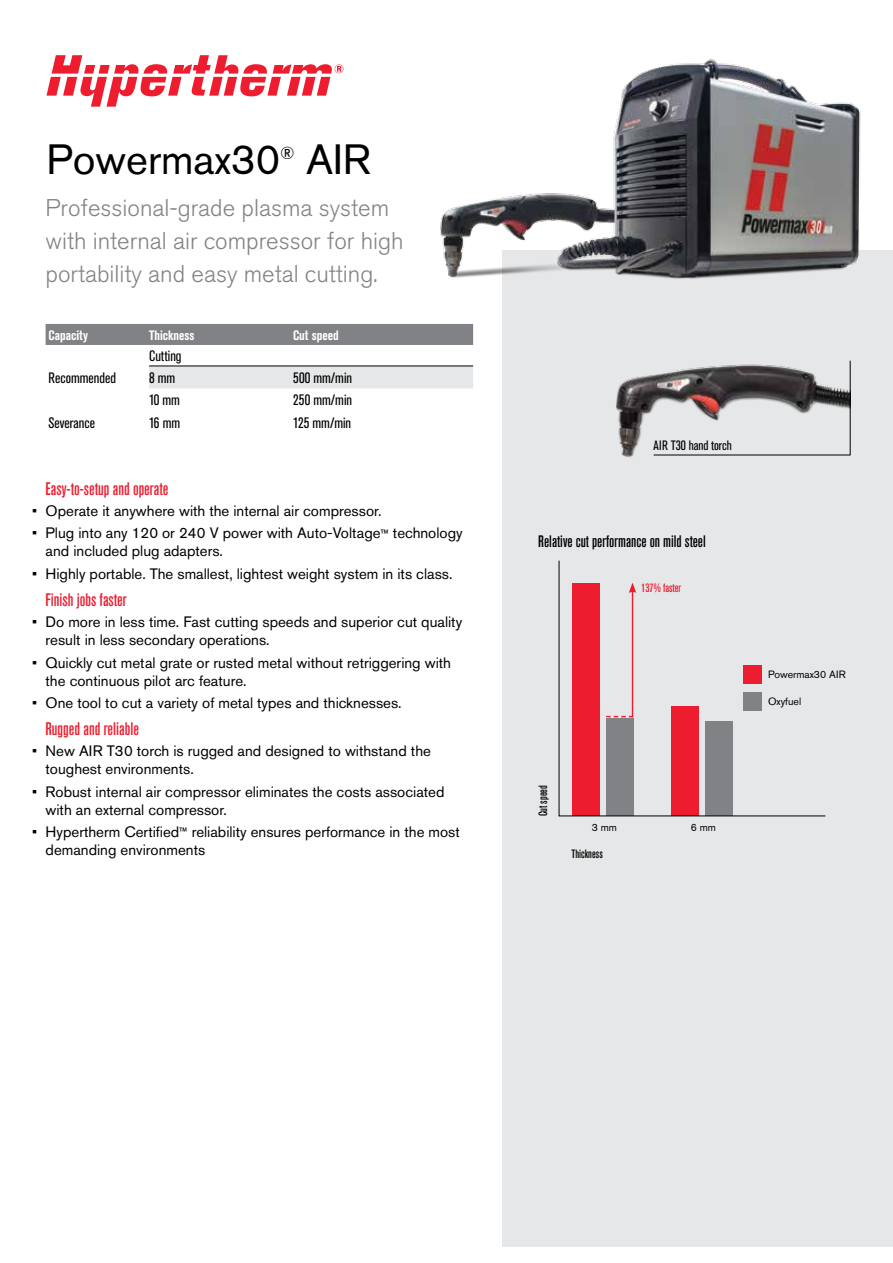
<style>
.page{position:relative;width:893px;height:1263px;background:#fff}
.page>*{position:absolute;margin:0;border:0;box-sizing:border-box;transform-origin:0 0}
.t1{font:42px "Akzidenz Grotesk Pro";color:#000}
.t2{font:300 24px/33px "Akzidenz Grotesk Pro";color:#808285}
.t3{font:500 condensed 18px "Akzidenz Grotesk Pro";color:#ed1c2e}
.t4{font:17.4px "Akzidenz Grotesk Pro";color:#000}
.t5{font:500 condensed 16.5px "Akzidenz Grotesk Pro";color:#000}
.t6{font:15px/18px "Akzidenz Grotesk Pro";color:#000}
.t7{font:condensed 15px "Akzidenz Grotesk Pro";color:#000}
.t8{font:700 condensed 13.5px "Akzidenz Grotesk Pro";color:#fff}
.t9{font:condensed 13.5px "Akzidenz Grotesk Pro";letter-spacing:-.01em;color:#000}
.t10{font:500 condensed 12px "Akzidenz Grotesk Pro";color:#000}
.t11{font:500 condensed 12px "Akzidenz Grotesk Pro";color:#ed1c2e}
.t12{font:10.5px "Akzidenz Grotesk Pro";color:#000}
.s1{font-size:12px}
</style>
<div class="page">
<div style="left:502px;top:250px;width:391px;height:996px;background:#e6e7e8"></div>
<div style="left:46px;top:324px;width:427px;height:21px;background:#808285"></div>
<div style="left:149px;top:367px;width:324px;height:21px;background:#e6e7e8"></div>
<hr style="left:149px;top:366px;width:144px;height:1px;background:#000">
<hr style="left:293px;top:366px;width:180px;height:1px;background:#000">
<svg style="left:46px;top:55px;width:298px;height:52px"></svg>
<img style="left:440px;top:59px;width:421px;height:220px">
<img style="left:616px;top:360px;width:234px;height:97px">
<hr style="left:654px;top:455px;width:196px;height:1px;background:#000">
<hr style="left:850px;top:361px;width:1px;height:94px;background:#000">
<svg style="left:558px;top:560px;width:268px;height:257px"></svg>
<h1 class="t1" style="left:46px;top:132px;width:235px">Powermax30</h1>
<p class="t4" style="left:280px;top:141px;width:16px">®</p>
<h1 class="t1" style="left:306px;top:132px;width:66px">AIR</h1>
<h2 class="t2" style="left:46px;top:191px;width:360px">Professional-grade plasma system with internal air compressor for high portability and easy metal cutting.</h2>
<p class="t8" style="left:49px;top:326px;width:41px">Capacity</p>
<p class="t8" style="left:149px;top:326px;width:47px">Thickness</p>
<p class="t8" style="left:293px;top:326px;width:47px">Cut speed</p>
<p class="t7" style="left:149px;top:346px;width:34px">Cutting</p>
<p class="t7" style="left:49px;top:368px;width:69px">Recommended</p>
<p class="t7" style="left:149px;top:368px;width:28px">8 mm</p>
<p class="t7" style="left:293px;top:368px;width:61px">500 mm/min</p>
<p class="t7" style="left:149px;top:390px;width:32px">10 mm</p>
<p class="t7" style="left:293px;top:390px;width:61px">250 mm/min</p>
<p class="t7" style="left:49px;top:413px;width:48px">Severance</p>
<p class="t7" style="left:149px;top:413px;width:33px">16 mm</p>
<p class="t7" style="left:293px;top:413px;width:60px">125 mm/min</p>
<p class="t3" style="left:46px;top:477px;width:124px">Easy-to-setup and operate</p>
<p class="t6" style="left:32px;top:502px;width:351px">• Operate it anywhere with the internal air compressor.</p>
<p class="t6" style="left:46px;top:524px;width:419px;text-indent:-13px">• Plug into any 120 or 240 V power with Auto-Voltage<span class="s1">™</span> technology and included plug adapters.</p>
<p class="t6" style="left:32px;top:565px;width:422px">• Highly portable. The smallest, lightest weight system in its class.</p>
<p class="t3" style="left:46px;top:588px;width:83px">Finish jobs faster</p>
<p class="t6" style="left:46px;top:613px;width:418px;text-indent:-14px">• Do more in less time. Fast cutting speeds and superior cut quality result in less secondary operations.</p>
<p class="t6" style="left:46px;top:653px;width:407px;text-indent:-14px">• Quickly cut metal grate or rusted metal without retriggering with the continuous pilot arc feature.</p>
<p class="t6" style="left:32px;top:694px;width:371px">• One tool to cut a variety of metal types and thicknesses.</p>
<p class="t3" style="left:46px;top:717px;width:95px">Rugged and reliable</p>
<p class="t6" style="left:46px;top:742px;width:387px;text-indent:-14px">• New AIR T30 torch is rugged and designed to withstand the toughest environments.</p>
<p class="t6" style="left:46px;top:782px;width:400px;text-indent:-14px">• Robust internal air compressor eliminates the costs associated with an external compressor.</p>
<p class="t6" style="left:46px;top:823px;width:416px;text-indent:-14px">• Hypertherm Certified<span class="s1">™</span> reliability ensures performance in the most demanding environments</p>
<p class="t9" style="left:654px;top:437px;width:80px">AIR T30 hand torch</p>
<p class="t5" style="left:538px;top:531px;width:169px">Relative cut performance on mild steel</p>
<p class="t11" style="left:641px;top:580px;width:42px">137% faster</p>
<p class="t10" style="left:535px;top:816px;width:33px;rotate:-90deg">Cut speed</p>
<p class="t12" style="left:592px;top:820px;width:27px">3 mm</p>
<p class="t12" style="left:691px;top:820px;width:27px">6 mm</p>
<p class="t10" style="left:571px;top:846px;width:33px">Thickness</p>
<p class="t12" style="left:768px;top:667px;width:79px">Powermax30 AIR</p>
<p class="t12" style="left:768px;top:694px;width:35px">Oxyfuel</p>
</div>
